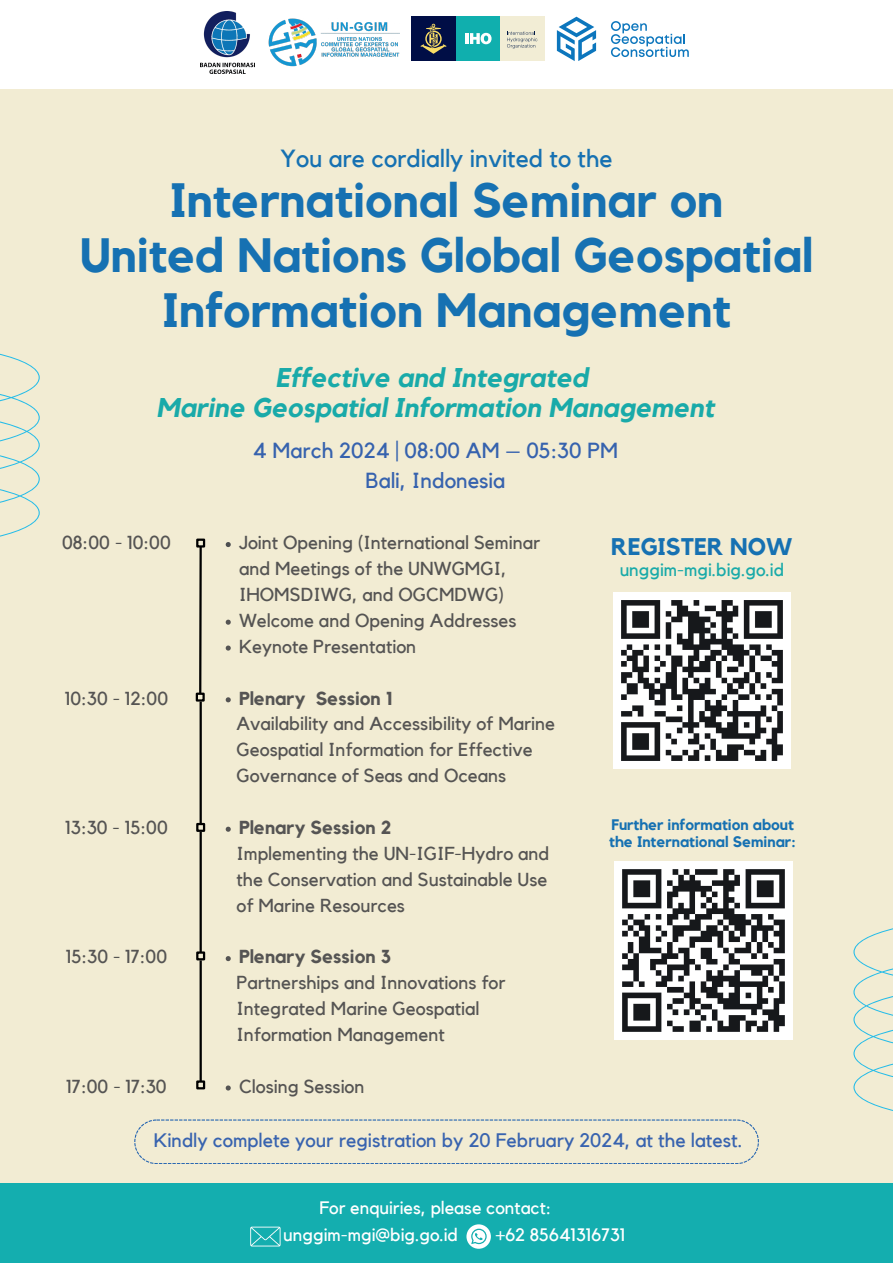
<style>
.page{position:relative;width:893px;height:1263px;background:#f2ecd3}
.page>*{position:absolute;margin:0;border:0;box-sizing:border-box;transform-origin:0 0}
.t1{font:700 48px/55.1px "Kollektif";color:#1671b2;text-align:center}
.t2{font:italic 700 27px/30.9px "Kollektif";color:#19aaa9;text-align:center}
.t3{font:24.75px "Kollektif";color:#1671b2}
.t4{font:700 24px "Kollektif";color:#1671b2}
.t5{font:21.75px/30.4px "Kollektif";color:#3662ae;text-align:center}
.t6{font:19.5px "Kollektif";color:#3863af}
.t7{font:18.75px/25.9px "Kollektif";color:#555453}
.t8{font:700 18.75px "Kollektif";color:#555453}
.t9{font:18px/27px "Kollektif";color:#fff}
.t10{font:18px "Kollektif";color:#19aaa9}
.t11{font:700 15.23px/17.4px "Kollektif";color:#1671b2}
</style>
<div class="page">
<svg style="left:0;top:353px;width:40px;height:184px"></svg>
<svg style="left:853px;top:928px;width:40px;height:183px"></svg>
<div style="left:0;top:0;width:893px;height:89px;background:#fff"></div>
<img style="left:268px;top:18px;width:131px;height:49px">
<img style="left:200px;top:11px;width:55px;height:63px">
<div style="left:456px;top:17px;width:44px;height:44px;background:#10afae"></div>
<svg style="left:465px;top:33px;width:26px;height:11px"></svg>
<div style="left:412px;top:17px;width:44px;height:44px;background:#000e46"></div>
<svg style="left:420px;top:24px;width:26px;height:30px"></svg>
<div style="left:500px;top:17px;width:44px;height:44px;background:#f2edd5"></div>
<svg style="left:507px;top:31px;width:30px;height:18px"></svg>
<svg style="left:557px;top:17px;width:39px;height:44px"></svg>
<svg style="left:611px;top:21px;width:78px;height:36px"></svg>
<svg style="left:198px;top:547px;width:5px;height:145px"></svg>
<div style="left:196px;top:538px;width:9px;height:9px;border:2px solid #000"></div>
<div style="left:196px;top:692px;width:9px;height:10px;border:2px solid #000"></div>
<svg style="left:226px;top:542px;width:5px;height:5px"></svg>
<svg style="left:226px;top:620px;width:5px;height:5px"></svg>
<svg style="left:226px;top:645px;width:5px;height:6px"></svg>
<svg style="left:226px;top:697px;width:5px;height:5px"></svg>
<svg style="left:226px;top:827px;width:5px;height:5px"></svg>
<svg style="left:226px;top:956px;width:5px;height:5px"></svg>
<svg style="left:226px;top:1085px;width:5px;height:5px"></svg>
<hr style="left:200px;top:832px;width:2px;height:120px;background:#000">
<div style="left:196px;top:951px;width:9px;height:9px;border:2px solid #000"></div>
<hr style="left:200px;top:960px;width:2px;height:121px;background:#000">
<div style="left:196px;top:1080px;width:9px;height:9px;border:2px solid #000"></div>
<svg style="left:134px;top:1119px;width:625px;height:45px"></svg>
<img style="left:613px;top:592px;width:177px;height:177px">
<img style="left:615px;top:862px;width:177px;height:178px">
<div style="left:0;top:1183px;width:893px;height:80px;background:#14aeaf"></div>
<svg style="left:250px;top:1226px;width:30px;height:20px"></svg>
<svg style="left:466px;top:1224px;width:25px;height:24px"></svg>
<hr style="left:200px;top:702px;width:2px;height:121px;background:#000">
<div style="left:196px;top:823px;width:9px;height:9px;border:2px solid #000"></div>
<h3 class="t3" style="left:280px;top:143px;width:333px">You are cordially invited to the</h3>
<h1 class="t1" style="left:80px;top:172px;width:734px">International Seminar on<br>United Nations Global Geospatial<br>Information Management</h1>
<h2 class="t2" style="left:157px;top:361px;width:559px">Effective and Integrated<br>Marine Geospatial Information Management</h2>
<p class="t5" style="left:253px;top:435px;width:366px">4 March 2024 | 08:00 AM – 05:30 PM<br>Bali, Indonesia</p>
<p class="t7" style="left:239px;top:530px;width:303px">Joint Opening (International Seminar and Meetings of the UNWGMGI,<br>IHOMSDIWG, and OGCMDWG)<br>Welcome and Opening Addresses<br>Keynote Presentation</p>
<p class="t8" style="left:239px;top:687px;width:155px">Plenary Session 1</p>
<p class="t7" style="left:236px;top:711px;width:320px">Availability and Accessibility of Marine<br>Geospatial Information for Effective<br>Governance of Seas and Oceans</p>
<p class="t8" style="left:239px;top:816px;width:154px">Plenary Session 2</p>
<p class="t7" style="left:236px;top:840px;width:314px;text-align:justify">Implementing the UN-IGIF-Hydro and the Conservation and Sustainable Use of Marine Resources</p>
<p class="t8" style="left:239px;top:946px;width:153px">Plenary Session 3</p>
<p class="t7" style="left:236px;top:970px;width:270px">Partnerships and Innovations for<br>Integrated Marine Geospatial<br>Information Management</p>
<p class="t7" style="left:239px;top:1073px;width:127px">Closing Session</p>
<p class="t6" style="left:154px;top:1129px;width:590px">Kindly complete your registration by 20 February 2024, at the latest.</p>
<p class="t7" style="left:62px;top:530px;width:110px">08:00 - 10:00</p>
<p class="t4" style="left:611px;top:532px;width:183px">REGISTER NOW</p>
<p class="t10" style="left:619px;top:559px;width:166px">unggim-mgi.big.go.id</p>
<p class="t7" style="left:65px;top:685px;width:105px">10:30 - 12:00</p>
<p class="t11" style="left:609px;top:816px;width:188px">Further information about the International Seminar:</p>
<p class="t7" style="left:65px;top:814px;width:104px">13:30 - 15:00</p>
<p class="t7" style="left:66px;top:944px;width:103px">15:30 - 17:00</p>
<p class="t7" style="left:66px;top:1073px;width:102px">17:00 - 17:30</p>
<p class="t9" style="left:283px;top:1194px;width:270px;text-indent:36px">For enquiries, please contact: unggim-mgi@big.go.id</p>
<p class="t9" style="left:495px;top:1221px;width:131px">+62 85641316731</p>
</div>
